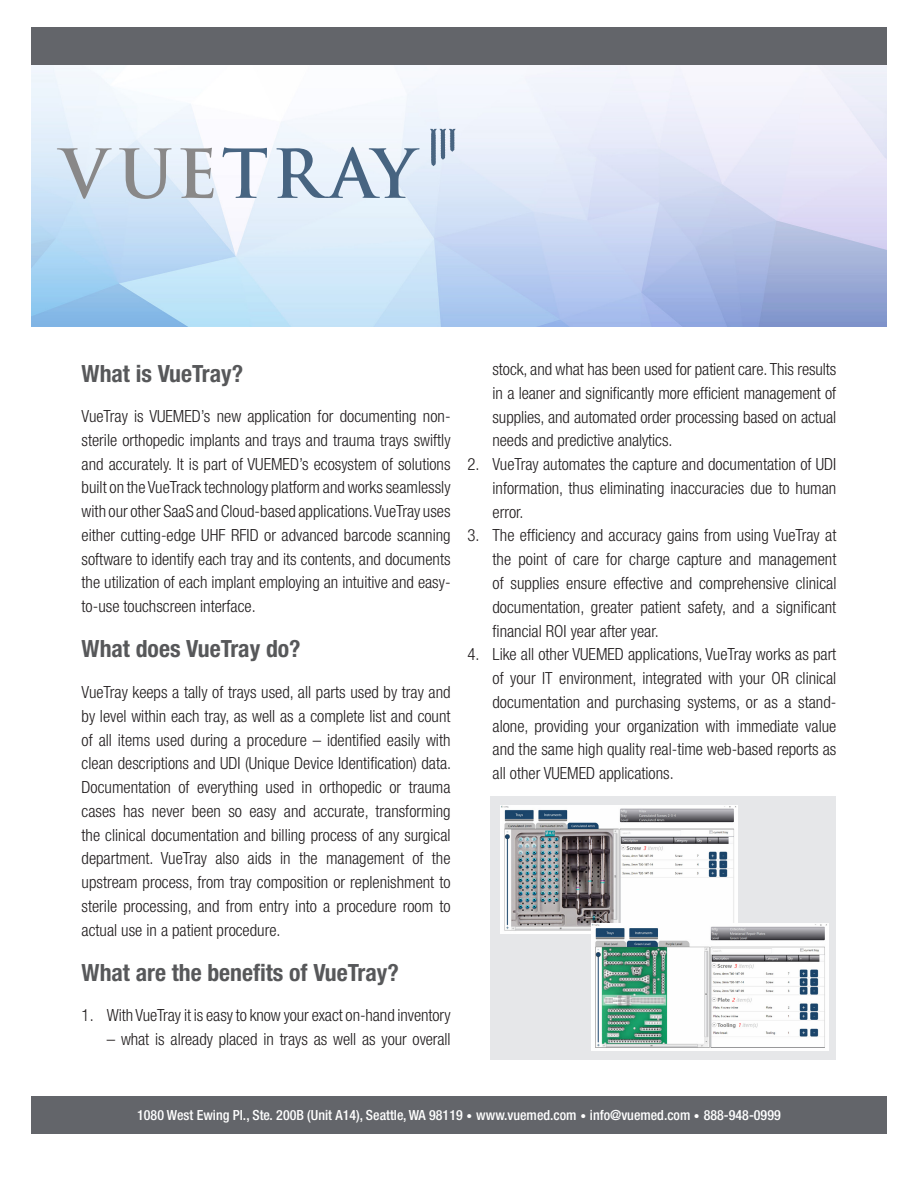
<style>
.page{position:relative;width:918px;height:1188px;background:#fff}
.page>*{position:absolute;margin:0;border:0;box-sizing:border-box;transform-origin:0 0}
.t1{font:700 condensed 23.7px "Helvetica Neue";color:#57585a}
.t2{font:300 condensed 16.8px/23.7px "Helvetica Neue LT Std";color:#231f20;text-align:justify}
.t3{font:500 condensed 13.95px "Helvetica Neue LT Std";color:#fff}
.t4{font:5.55px "Zapf Dingbats ITC";color:#fff}
</style>
<div class="page">
<img style="left:31px;top:64px;width:856px;height:263px">
<div style="left:31px;top:1097px;width:856px;height:37px;background:#63656a"></div>
<div style="left:31px;top:27px;width:856px;height:37px;background:#63656a"></div>
<svg style="left:57px;top:148px;width:55px;height:51px"></svg>
<svg style="left:119px;top:148px;width:53px;height:51px"></svg>
<svg style="left:180px;top:148px;width:34px;height:50px"></svg>
<svg style="left:223px;top:147px;width:44px;height:51px"></svg>
<svg style="left:276px;top:147px;width:144px;height:51px"></svg>
<svg style="left:430px;top:129px;width:26px;height:37px"></svg>
<div style="left:490px;top:796px;width:346px;height:264px;background:#e6e7e9"></div>
<img style="left:500px;top:806px;width:237px;height:127px">
<img style="left:592px;top:924px;width:237px;height:127px">
<p class="t1" style="left:82px;top:359px;width:163px">What is VueTray?</p>
<p class="t2" style="left:82px;top:404px;width:371px">VueTray is VUEMED’s new application for documenting non&shy;sterile orthopedic implants and trays and trauma trays swiftly and accurately. It is part of VUEMED’s ecosystem of solutions built on the VueTrack technology platform and works seamlessly with our other SaaS and Cloud-based applications. VueTray uses either cutting-edge UHF RFID or advanced barcode scanning software to identify each tray and its contents, and documents the utilization of each implant employing an intuitive and easy&shy;to-use touchscreen interface.</p>
<p class="t1" style="left:82px;top:635px;width:221px">What does VueTray do?</p>
<p class="t2" style="left:82px;top:680px;width:371px">VueTray keeps a tally of trays used, all parts used by tray and by level within each tray, as well as a complete list and count of all items used during a procedure – identified easily with clean descriptions and UDI (Unique Device Identification) data.<br>Documentation of everything used in orthopedic or trauma cases has never been so easy and accurate, transforming the clinical documentation and billing process of any surgical department. VueTray also aids in the management of the upstream process, from tray composition or replenishment to sterile processing, and from entry into a procedure room to actual use in a patient procedure.</p>
<p class="t1" style="left:82px;top:958px;width:319px">What are the benefits of VueTray?</p>
<p class="t2" style="left:82px;top:1004px;width:371px">1. With VueTray it is easy to know your exact on-hand inventory</p>
<p class="t2" style="left:107px;top:1027px;width:345px">– what is already placed in trays as well as your overall</p>
<p class="t2" style="left:493px;top:357px;width:345px">stock, and what has been used for patient care. This results in a leaner and significantly more efficient management of supplies, and automated order processing based on actual needs and predictive analytics.</p>
<p class="t2" style="left:493px;top:452px;width:345px;text-indent:-25px">2. VueTray automates the capture and documentation of UDI information, thus eliminating inaccuracies due to human error.</p>
<p class="t2" style="left:493px;top:524px;width:345px;text-indent:-25px">3. The efficiency and accuracy gains from using VueTray at the point of care for charge capture and management of supplies ensure effective and comprehensive clinical documentation, greater patient safety, and a significant financial ROI year after year.</p>
<p class="t2" style="left:493px;top:642px;width:345px;text-indent:-25px">4. Like all other VUEMED applications, VueTray works as part of your IT environment, integrated with your OR clinical documentation and purchasing systems, or as a stand&shy;alone, providing your organization with immediate value and the same high quality real-time web-based reports as all other VUEMED applications.</p>
<p class="t3" style="left:137px;top:1106px;width:645px">1080 West Ewing Pl., Ste. 200B (Unit A14), Seattle, WA 98119 www.vuemed.com info@vuemed.com 888-948-0999</p>
<p class="t4" style="left:467px;top:1113px;width:6px">●</p>
<p class="t4" style="left:581px;top:1113px;width:6px">●</p>
<p class="t4" style="left:695px;top:1113px;width:6px">●</p>
</div>
